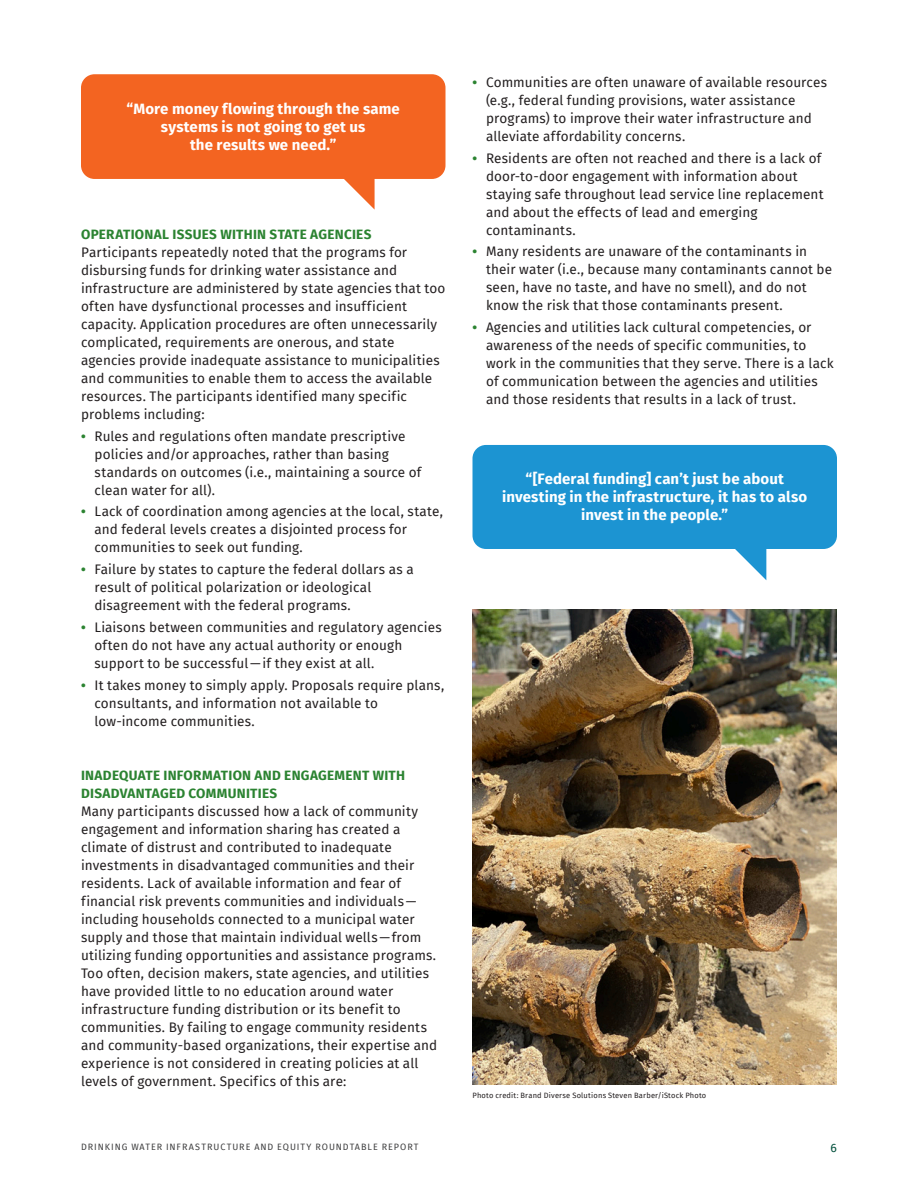
<style>
.page{position:relative;width:918px;height:1188px;background:#fff}
.page>*{position:absolute;margin:0;border:0;box-sizing:border-box;transform-origin:0 0}
.Pull_quote_1{font:700 15px/18px "Fira Sans";letter-spacing:.005em;color:#fff;text-align:center}
.Body_1{font:13.5px/18px "Fira Sans";letter-spacing:.01em;color:#231f20}
.Header_2{font:700 13.5px/18px "Fira Sans";letter-spacing:.02em;color:#2b8331}
.t1{font:12px "Fira Sans";color:#03503c}
.t2{font:9px "Fira Sans";letter-spacing:.105em;color:#3e3e3f}
.Caption_2_-_Green{font:7.5px "Fira Sans";letter-spacing:.025em;color:#231f20}
.s1{font-weight:700;color:#2b8331}
</style>
<div class="page">
<div style="left:81px;top:74px;width:365px;height:105px;background:#f36421;border-radius:14px"></div>
<svg style="left:344px;top:179px;width:31px;height:31px"></svg>
<img style="left:472px;top:609px;width:365px;height:475px">
<div style="left:472px;top:445px;width:365px;height:104px;background:#1c94d2;border-radius:14px"></div>
<svg style="left:735px;top:549px;width:31px;height:31px"></svg>
<p class="Pull_quote_1" style="left:127px;top:98px;width:275px">“More money flowing through the same systems is not going to get us<br>the results we need.”</p>
<p class="Header_2" style="left:81px;top:224px;width:292px">OPERATIONAL ISSUES WITHIN STATE AGENCIES</p>
<p class="Body_1" style="left:81px;top:243px;width:366px">Participants repeatedly noted that the programs for disbursing funds for drinking water assistance and infrastructure are administered by state agencies that too often have dysfunctional processes and insufficient capacity. Application procedures are often unnecessarily complicated, requirements are onerous, and state agencies provide inadequate assistance to municipalities and communities to enable them to access the available resources. The participants identified many specific problems including:</p>
<p class="Body_1" style="left:94px;top:427px;width:328px;text-indent:-14px"><span class="s1">•</span> Rules and regulations often mandate prescriptive policies and/or approaches, rather than basing standards on outcomes (i.e., maintaining a source of clean water for all).</p>
<p class="Body_1" style="left:94px;top:502px;width:350px;text-indent:-14px"><span class="s1">•</span> Lack of coordination among agencies at the local, state, and federal levels creates a disjointed process for communities to seek out funding.</p>
<p class="Body_1" style="left:94px;top:560px;width:321px;text-indent:-14px"><span class="s1">•</span> Failure by states to capture the federal dollars as a result of political polarization or ideological disagreement with the federal programs.</p>
<p class="Body_1" style="left:94px;top:618px;width:349px;text-indent:-14px"><span class="s1">•</span> Liaisons between communities and regulatory agencies often do not have any actual authority or enough support to be successful—if they exist at all.</p>
<p class="Body_1" style="left:94px;top:676px;width:351px;text-indent:-14px"><span class="s1">•</span> It takes money to simply apply. Proposals require plans, consultants, and information not available to low-income communities.</p>
<p class="Header_2" style="left:81px;top:765px;width:326px">INADEQUATE INFORMATION AND ENGAGEMENT WITH<br>DISADVANTAGED COMMUNITIES</p>
<p class="Body_1" style="left:81px;top:802px;width:358px">Many participants discussed how a lack of community engagement and information sharing has created a climate of distrust and contributed to inadequate investments in disadvantaged communities and their residents. Lack of available information and fear of financial risk prevents communities and individuals— including households connected to a municipal water supply and those that maintain individual wells—from utilizing funding opportunities and assistance programs.<br>Too often, decision makers, state agencies, and utilities have provided little to no education around water infrastructure funding distribution or its benefit to communities. By failing to engage community residents and community-based organizations, their expertise and experience is not considered in creating policies at all levels of government. Specifics of this are:</p>
<p class="Body_1" style="left:486px;top:73px;width:343px;text-indent:-14px"><span class="s1">•</span> Communities are often unaware of available resources (e.g., federal funding provisions, water assistance programs) to improve their water infrastructure and alleviate affordability concerns.</p>
<p class="Body_1" style="left:486px;top:149px;width:339px;text-indent:-14px"><span class="s1">•</span> Residents are often not reached and there is a lack of door-to-door engagement with information about staying safe throughout lead service line replacement and about the effects of lead and emerging contaminants.</p>
<p class="Body_1" style="left:486px;top:242px;width:348px;text-indent:-14px"><span class="s1">•</span> Many residents are unaware of the contaminants in their water (i.e., because many contaminants cannot be seen, have no taste, and have no smell), and do not know the risk that those contaminants present.</p>
<p class="Body_1" style="left:486px;top:318px;width:349px;text-indent:-14px"><span class="s1">•</span> Agencies and utilities lack cultural competencies, or awareness of the needs of specific communities, to work in the communities that they serve. There is a lack of communication between the agencies and utilities and those residents that results in a lack of trust.</p>
<p class="Pull_quote_1" style="left:502px;top:469px;width:306px">“[Federal funding] can’t just be about investing in the infrastructure, it has to also invest in the people.”</p>
<p class="Caption_2_-_Green" style="left:472px;top:1090px;width:235px">Photo credit: Brand Diverse Solutions Steven Barber/iStock Photo</p>
<p class="t2" style="left:81px;top:1140px;width:339px">DRINKING WATER INFRASTRUCTURE AND EQUITY ROUNDTABLE REPORT</p>
<p class="t1" style="left:831px;top:1138px;width:8px">6</p>
</div>
